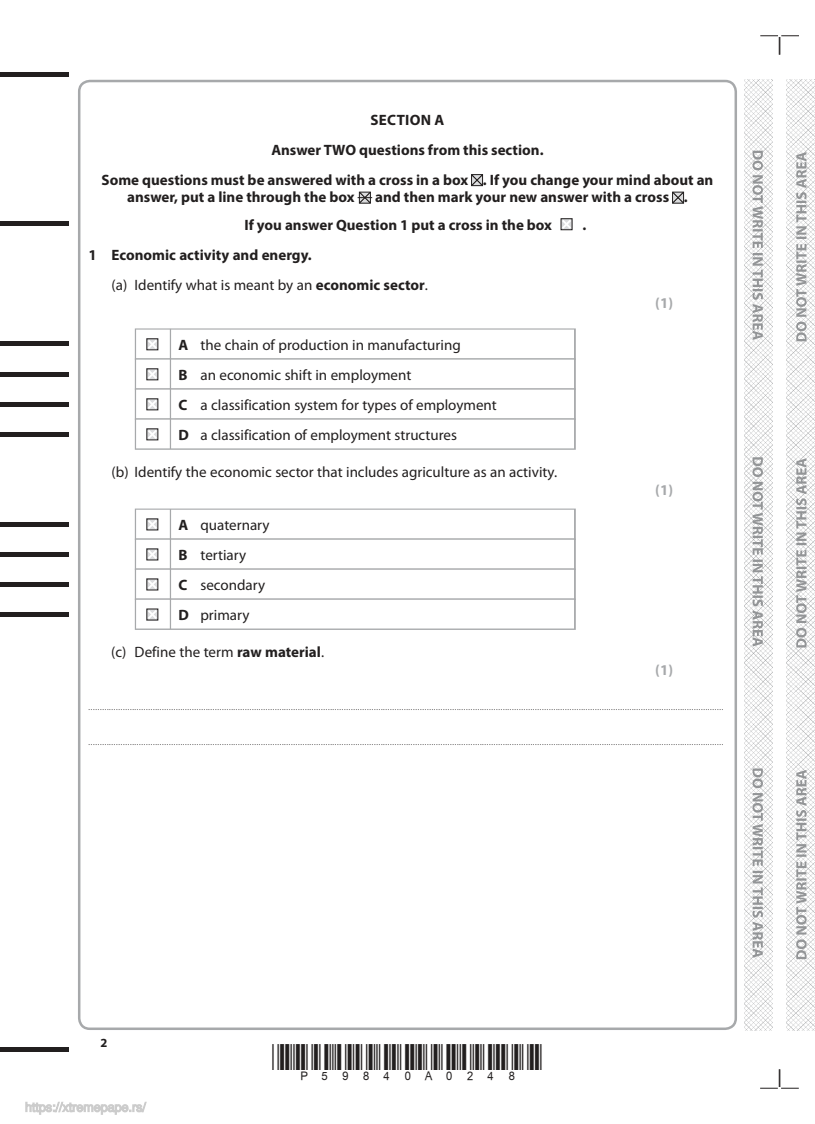
<style>
.page{position:relative;width:815px;height:1124px;background:#fff}
.page>*{position:absolute;margin:0;border:0;box-sizing:border-box;transform-origin:0 0}
.t1{font:700 15px/30px "Myriad Pro";color:#221f1f}
.t2{font:15px/30px "Myriad Pro";color:#221f1f}
.t3{font:700 15px "Myriad Pro";color:#a7a9ab}
.t4{font:700 12.5px "Myriad Pro";color:#221f1f}
.t5{font:7.5px "Myriad Pro";color:#221f1f}
.s1{font-weight:400}
.s2{font-weight:700}
</style>
<div class="page">
<img style="left:787px;top:80px;width:28px;height:949px">
<div style="left:78px;top:80px;width:659px;height:949px;border:3px solid #a7a9ab;border-radius:11px"></div>
<div style="left:0;top:72px;width:69px;height:5px;background:#221f1f"></div>
<hr style="left:0;top:1047px;width:69px;height:4px;background:#221f1f">
<svg style="left:760px;top:35px;width:39px;height:20px"></svg>
<svg style="left:760px;top:1069px;width:39px;height:19px"></svg>
<img style="left:744px;top:80px;width:28px;height:949px">
<svg style="left:752px;top:151px;width:11px;height:806px"></svg>
<svg style="left:796px;top:152px;width:11px;height:806px"></svg>
<div style="left:135px;top:328px;width:441px;height:31px;background:#a7a9ab"></div>
<div style="left:136px;top:329px;width:438px;height:29px;background:#fff"></div>
<div style="left:135px;top:358px;width:441px;height:31px;background:#a7a9ab"></div>
<div style="left:136px;top:359px;width:438px;height:29px;background:#fff"></div>
<div style="left:135px;top:388px;width:441px;height:31px;background:#a7a9ab"></div>
<div style="left:136px;top:389px;width:438px;height:29px;background:#fff"></div>
<div style="left:135px;top:418px;width:441px;height:31px;background:#a7a9ab"></div>
<div style="left:136px;top:419px;width:438px;height:29px;background:#fff"></div>
<div style="left:135px;top:508px;width:441px;height:31px;background:#a7a9ab"></div>
<div style="left:136px;top:509px;width:438px;height:29px;background:#fff"></div>
<div style="left:135px;top:538px;width:441px;height:31px;background:#a7a9ab"></div>
<div style="left:136px;top:539px;width:438px;height:29px;background:#fff"></div>
<div style="left:135px;top:568px;width:441px;height:31px;background:#a7a9ab"></div>
<div style="left:136px;top:569px;width:438px;height:29px;background:#fff"></div>
<div style="left:135px;top:598px;width:441px;height:31px;background:#a7a9ab"></div>
<div style="left:136px;top:599px;width:438px;height:29px;background:#fff"></div>
<svg style="left:471px;top:174px;width:13px;height:13px"></svg>
<svg style="left:358px;top:191px;width:14px;height:13px"></svg>
<svg style="left:672px;top:191px;width:13px;height:13px"></svg>
<svg style="left:560px;top:218px;width:13px;height:13px"></svg>
<svg style="left:146px;top:338px;width:13px;height:13px"></svg>
<hr style="left:170px;top:329px;width:1px;height:30px;background:#a7a9ab">
<svg style="left:146px;top:368px;width:13px;height:13px"></svg>
<hr style="left:170px;top:359px;width:1px;height:30px;background:#a7a9ab">
<svg style="left:146px;top:398px;width:13px;height:13px"></svg>
<hr style="left:170px;top:389px;width:1px;height:30px;background:#a7a9ab">
<svg style="left:146px;top:428px;width:13px;height:13px"></svg>
<hr style="left:170px;top:419px;width:1px;height:30px;background:#a7a9ab">
<svg style="left:146px;top:518px;width:13px;height:13px"></svg>
<hr style="left:170px;top:509px;width:1px;height:30px;background:#a7a9ab">
<svg style="left:146px;top:548px;width:13px;height:13px"></svg>
<hr style="left:170px;top:539px;width:1px;height:30px;background:#a7a9ab">
<svg style="left:146px;top:578px;width:13px;height:13px"></svg>
<hr style="left:170px;top:569px;width:1px;height:30px;background:#a7a9ab">
<svg style="left:146px;top:608px;width:13px;height:13px"></svg>
<hr style="left:170px;top:599px;width:1px;height:30px;background:#a7a9ab">
<hr style="left:0;top:222px;width:69px;height:4px;background:#221f1f">
<hr style="left:0;top:342px;width:69px;height:4px;background:#221f1f">
<hr style="left:0;top:372px;width:69px;height:4px;background:#221f1f">
<hr style="left:0;top:402px;width:69px;height:4px;background:#221f1f">
<hr style="left:0;top:432px;width:69px;height:4px;background:#221f1f">
<hr style="left:0;top:522px;width:69px;height:4px;background:#221f1f">
<hr style="left:0;top:552px;width:69px;height:4px;background:#221f1f">
<hr style="left:0;top:582px;width:69px;height:4px;background:#221f1f">
<hr style="left:0;top:612px;width:69px;height:4px;background:#221f1f">
<svg style="left:25px;top:1101px;width:122px;height:14px"></svg>
<h1 class="t1" style="left:102px;top:106px;width:613px;text-align:center">SECTION A<br>Answer TWO questions from this section.<br>Some questions must be answered with a cross in a box . If you change your mind about an</h1>
<h1 class="t1" style="left:127px;top:183px;width:229px">answer, put a line through the box</h1>
<h1 class="t1" style="left:244px;top:184px;width:445px;line-height:27.9px;text-indent:131px">and then mark your new answer with a cross .<br>If you answer Question 1 put a cross in the box</h1>
<h1 class="t1" style="left:582px;top:211px;width:5px">.</h1>
<h1 class="t1" style="left:112px;top:241px;width:318px;text-indent:-23px">1 Economic activity and energy.<br><span class="s1">(a) Identify what is meant by an</span> economic sector<span class="s1">.</span></h1>
<h1 class="t2" style="left:179px;top:331px;width:320px"><span class="s2">A</span> the chain of production in manufacturing<br><span class="s2">B</span> an economic shift in employment<br><span class="s2">C</span> a classification system for types of employment <span class="s2">D</span> a classification of employment structures</h1>
<h1 class="t2" style="left:112px;top:458px;width:447px">(b) Identify the economic sector that includes agriculture as an activity.</h1>
<h1 class="t2" style="left:179px;top:511px;width:93px"><span class="s2">A</span> quaternary<br><span class="s2">B</span> tertiary<br><span class="s2">C</span> secondary<br><span class="s2">D</span> primary</h1>
<h1 class="t2" style="left:111px;top:638px;width:215px">(c) Define the term <span class="s2">raw material</span>.</h1>
<h1 class="t3" style="left:655px;top:297px;width:20px">(1)</h1>
<h1 class="t3" style="left:655px;top:484px;width:20px">(1)</h1>
<h1 class="t3" style="left:655px;top:664px;width:20px">(1)</h1>
<p class="t5" style="left:89px;top:704px;width:636px">....................................................................................................................................................................................................................................................................................</p>
<p class="t5" style="left:89px;top:739px;width:636px">....................................................................................................................................................................................................................................................................................</p>
<h2 class="t4" style="left:101px;top:1037px;width:8px">2</h2>
</div>
